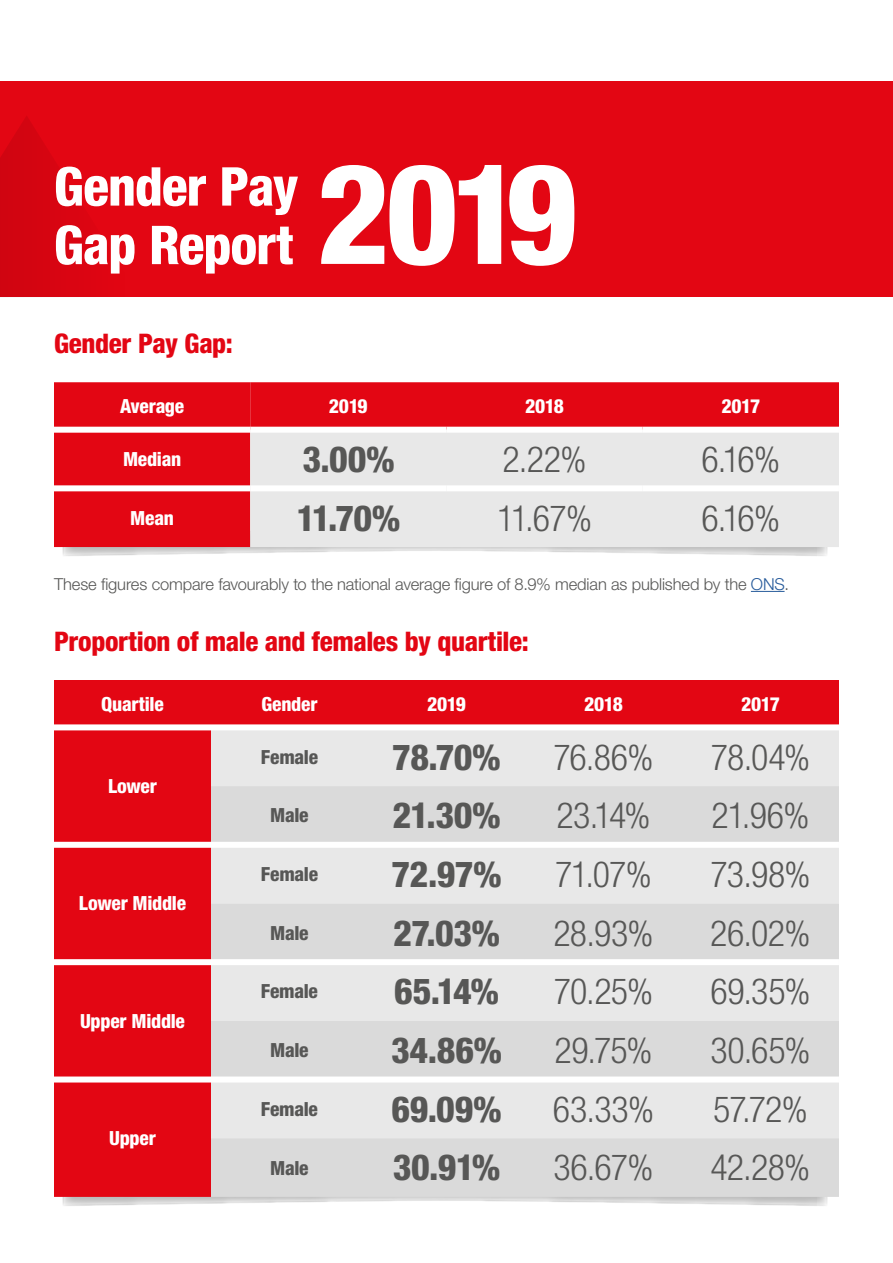
<style>
.page{position:relative;width:893px;height:1263px;background:#fff}
.page>*{position:absolute;margin:0;border:0;box-sizing:border-box;transform-origin:0 0}
.t1{font:800 condensed 139.65px "Helvetica Neue LT Std";color:#fff}
.t2{font:800 condensed 53.55px/58.5px "Helvetica Neue LT Std";letter-spacing:-.02em;color:#fff}
.t3{font:300 condensed 36px "Helvetica Neue LT Std";letter-spacing:-.02em;color:#575756}
.t4{font:800 condensed 36px "Helvetica Neue LT Std";letter-spacing:-.015em;color:#575756}
.t5{font:800 condensed 27px "Helvetica Neue LT Std";letter-spacing:-.015em;color:#e30613}
.t6{font:800 condensed 19.5px "Helvetica Neue LT Std";letter-spacing:-.015em;color:#fff}
.t7{font:800 condensed 19.5px "Helvetica Neue LT Std";letter-spacing:-.015em;color:#575756}
.t8{font:300 16.5px "Helvetica Neue LT Std";letter-spacing:-.01em;color:#575756}
.s1{color:#275b9b}
</style>
<div class="page">
<div style="left:0;top:81px;width:893px;height:216px;background:#e30613"></div>
<svg style="left:62px;top:1197px;width:766px;height:9px"></svg>
<hr style="left:751px;top:591px;width:34px;height:1px;background:#275b9b">
<svg style="left:0;top:116px;width:61px;height:181px"></svg>
<svg style="left:54px;top:382px;width:785px;height:174px;background:#e3202b"></svg>
<div style="left:250px;top:433px;width:589px;height:114px;background:#e8e8e8"></div>
<div style="left:54px;top:427px;width:196px;height:6px;background:#fff"></div>
<div style="left:250px;top:427px;width:196px;height:6px;background:#fff"></div>
<div style="left:446px;top:427px;width:197px;height:6px;background:#fff"></div>
<div style="left:643px;top:427px;width:196px;height:6px;background:#fff"></div>
<div style="left:54px;top:485px;width:196px;height:6px;background:#fff"></div>
<div style="left:250px;top:485px;width:196px;height:6px;background:#fff"></div>
<div style="left:446px;top:485px;width:197px;height:6px;background:#fff"></div>
<div style="left:643px;top:485px;width:196px;height:6px;background:#fff"></div>
<div style="left:54px;top:680px;width:157px;height:517px;background:#e30613"></div>
<div style="left:211px;top:680px;width:628px;height:44px;background:#e30613"></div>
<div style="left:211px;top:730px;width:628px;height:56px;background:#e8e8e8"></div>
<svg style="left:211px;top:786px;width:628px;height:411px;background:#e0e0e0"></svg>
<div style="left:54px;top:724px;width:157px;height:6px;background:#fff"></div>
<div style="left:211px;top:842px;width:157px;height:6px;background:#fff"></div>
<div style="left:368px;top:842px;width:157px;height:6px;background:#fff"></div>
<div style="left:525px;top:842px;width:157px;height:6px;background:#fff"></div>
<div style="left:682px;top:842px;width:157px;height:6px;background:#fff"></div>
<div style="left:211px;top:959px;width:157px;height:6px;background:#fff"></div>
<div style="left:368px;top:959px;width:157px;height:6px;background:#fff"></div>
<div style="left:525px;top:959px;width:157px;height:6px;background:#fff"></div>
<div style="left:682px;top:959px;width:157px;height:6px;background:#fff"></div>
<div style="left:211px;top:1076px;width:157px;height:6px;background:#fff"></div>
<div style="left:368px;top:1076px;width:157px;height:6px;background:#fff"></div>
<div style="left:525px;top:1076px;width:157px;height:6px;background:#fff"></div>
<div style="left:682px;top:1076px;width:157px;height:6px;background:#fff"></div>
<div style="left:54px;top:842px;width:157px;height:6px;background:#fff"></div>
<div style="left:54px;top:959px;width:157px;height:6px;background:#fff"></div>
<div style="left:54px;top:1076px;width:157px;height:6px;background:#fff"></div>
<h2 class="t2" style="left:54px;top:156px;width:246px">Gender Pay<br>Gap Report</h2>
<h1 class="t1" style="left:316px;top:128px;width:263px">2019</h1>
<p class="t5" style="left:54px;top:327px;width:180px">Gender Pay Gap:</p>
<p class="t6" style="left:120px;top:394px;width:66px">Average</p>
<p class="t6" style="left:329px;top:394px;width:40px">2019</p>
<p class="t6" style="left:525px;top:394px;width:40px">2018</p>
<p class="t6" style="left:721px;top:394px;width:40px">2017</p>
<p class="t6" style="left:123px;top:447px;width:60px">Median</p>
<p class="t4" style="left:302px;top:437px;width:93px">3.00%</p>
<p class="t3" style="left:503px;top:438px;width:86px">2.22%</p>
<p class="t3" style="left:701px;top:438px;width:80px">6.16%</p>
<p class="t6" style="left:130px;top:506px;width:45px">Mean</p>
<p class="t4" style="left:296px;top:495px;width:105px">11.70%</p>
<p class="t3" style="left:497px;top:497px;width:96px">11.67%</p>
<p class="t3" style="left:701px;top:497px;width:80px">6.16%</p>
<p class="t8" style="left:54px;top:574px;width:737px">These figures compare favourably to the national average figure of 8.9% median as published by the <span class="s1">ONS</span>.</p>
<p class="t5" style="left:54px;top:624px;width:476px">Proportion of male and females by quartile:</p>
<p class="t6" style="left:101px;top:692px;width:64px">Quartile</p>
<p class="t6" style="left:261px;top:692px;width:58px">Gender</p>
<p class="t6" style="left:427px;top:692px;width:40px">2019</p>
<p class="t6" style="left:584px;top:692px;width:40px">2018</p>
<p class="t6" style="left:741px;top:692px;width:40px">2017</p>
<p class="t6" style="left:108px;top:774px;width:50px">Lower</p>
<p class="t6" style="left:79px;top:891px;width:109px">Lower Middle</p>
<p class="t6" style="left:80px;top:1009px;width:106px">Upper Middle</p>
<p class="t6" style="left:109px;top:1126px;width:48px">Upper</p>
<p class="t7" style="left:261px;top:745px;width:59px">Female</p>
<p class="t4" style="left:392px;top:734px;width:110px">78.70%</p>
<p class="t3" style="left:553px;top:736px;width:102px">76.86%</p>
<p class="t3" style="left:711px;top:736px;width:101px">78.04%</p>
<p class="t7" style="left:270px;top:803px;width:40px">Male</p>
<p class="t4" style="left:392px;top:793px;width:109px">21.30%</p>
<p class="t3" style="left:556px;top:795px;width:96px">23.14%</p>
<p class="t3" style="left:711px;top:795px;width:100px">21.96%</p>
<p class="t7" style="left:261px;top:862px;width:59px">Female</p>
<p class="t4" style="left:391px;top:852px;width:111px">72.97%</p>
<p class="t3" style="left:555px;top:854px;width:98px">71.07%</p>
<p class="t3" style="left:710px;top:854px;width:102px">73.98%</p>
<p class="t7" style="left:270px;top:921px;width:40px">Male</p>
<p class="t4" style="left:393px;top:910px;width:108px">27.03%</p>
<p class="t3" style="left:553px;top:912px;width:102px">28.93%</p>
<p class="t3" style="left:710px;top:912px;width:102px">26.02%</p>
<p class="t7" style="left:261px;top:979px;width:59px">Female</p>
<p class="t4" style="left:394px;top:969px;width:106px">65.14%</p>
<p class="t3" style="left:554px;top:971px;width:101px">70.25%</p>
<p class="t3" style="left:710px;top:971px;width:101px">69.35%</p>
<p class="t7" style="left:270px;top:1038px;width:40px">Male</p>
<p class="t4" style="left:391px;top:1028px;width:112px">34.86%</p>
<p class="t3" style="left:554px;top:1030px;width:100px">29.75%</p>
<p class="t3" style="left:710px;top:1030px;width:101px">30.65%</p>
<p class="t7" style="left:261px;top:1097px;width:59px">Female</p>
<p class="t4" style="left:391px;top:1086px;width:111px">69.09%</p>
<p class="t3" style="left:553px;top:1088px;width:103px">63.33%</p>
<p class="t3" style="left:713px;top:1088px;width:96px">57.72%</p>
<p class="t7" style="left:270px;top:1155px;width:40px">Male</p>
<p class="t4" style="left:393px;top:1145px;width:109px">30.91%</p>
<p class="t3" style="left:553px;top:1147px;width:102px">36.67%</p>
<p class="t3" style="left:711px;top:1147px;width:101px">42.28%</p>
</div>
